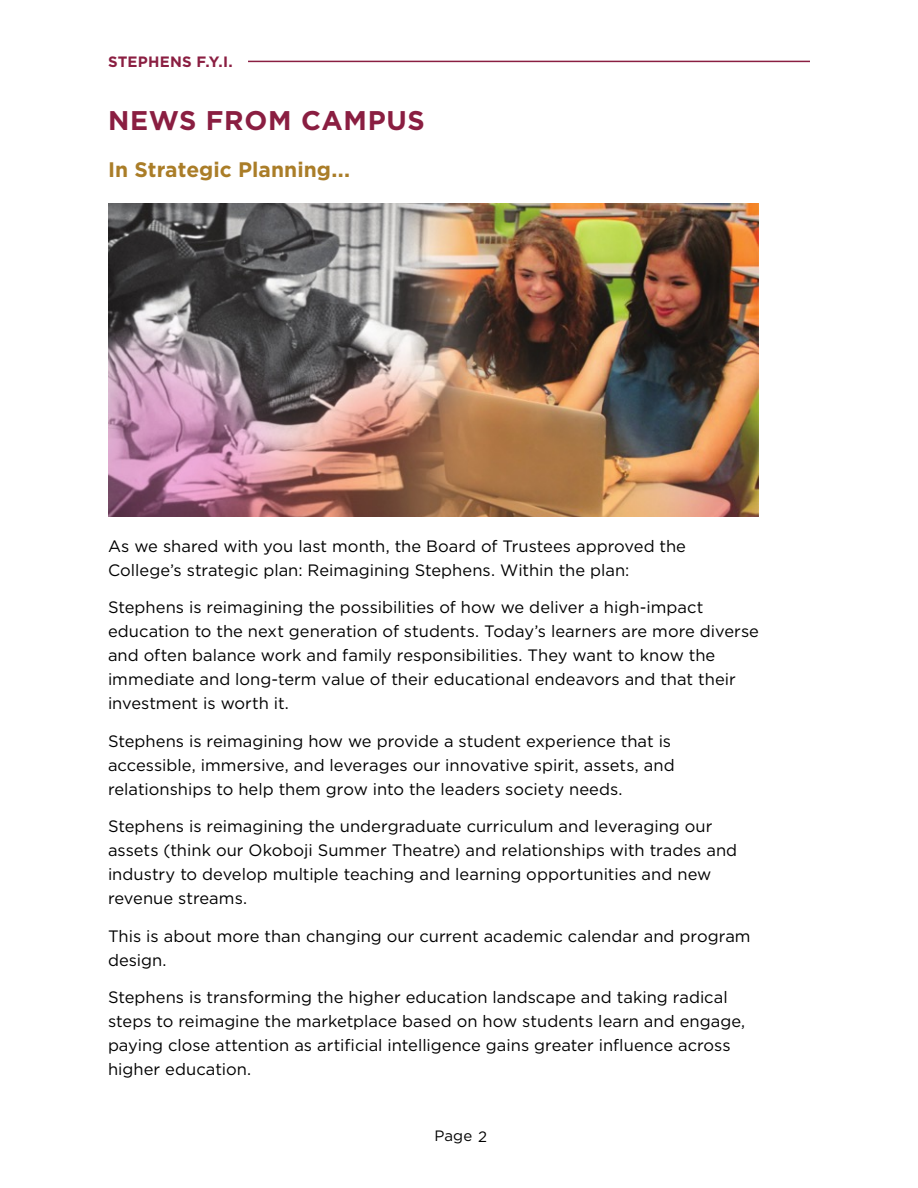
<style>
.page{position:relative;width:918px;height:1188px;background:#fff}
.page>*{position:absolute;margin:0;border:0;box-sizing:border-box;transform-origin:0 0}
.t1{font:700 27px "Gotham";letter-spacing:.025em;color:#8a1e41}
.t2{font:700 21px "Gotham";color:#aa7d28}
.t3{font:16.5px/24px "Gotham";color:#000}
.t4{font:700 15px "Gotham";letter-spacing:.015em;color:#8a1e41}
.t5{font:15px "Gotham";color:#000}
</style>
<div class="page">
<hr style="left:248px;top:61px;width:562px;height:1px;background:#8a1e41">
<img style="left:108px;top:204px;width:651px;height:312px">
<p class="t4" style="left:108px;top:52px;width:126px">STEPHENS F.Y.I.</p>
<h1 class="t1" style="left:108px;top:102px;width:318px">NEWS FROM CAMPUS</h1>
<p class="t2" style="left:108px;top:156px;width:244px">In Strategic Planning...</p>
<p class="t3" style="left:108px;top:534px;width:580px">As we shared with you last month, the Board of Trustees approved the<br>College’s strategic plan: Reimagining Stephens. Within the plan:</p>
<p class="t3" style="left:108px;top:595px;width:652px">Stephens is reimagining the possibilities of how we deliver a high-impact education to the next generation of students. Today’s learners are more diverse and often balance work and family responsibilities. They want to know the immediate and long-term value of their educational endeavors and that their investment is worth it.</p>
<p class="t3" style="left:108px;top:729px;width:568px">Stephens is reimagining how we provide a student experience that is accessible, immersive, and leverages our innovative spirit, assets, and relationships to help them grow into the leaders society needs.</p>
<p class="t3" style="left:108px;top:814px;width:631px">Stephens is reimagining the undergraduate curriculum and leveraging our assets (think our Okoboji Summer Theatre) and relationships with trades and industry to develop multiple teaching and learning opportunities and new revenue streams.</p>
<p class="t3" style="left:108px;top:924px;width:644px">This is about more than changing our current academic calendar and program design.</p>
<p class="t3" style="left:108px;top:985px;width:639px">Stephens is transforming the higher education landscape and taking radical steps to reimagine the marketplace based on how students learn and engage, paying close attention as artificial intelligence gains greater influence across higher education.</p>
<p class="t5" style="left:434px;top:1127px;width:54px">Page 2</p>
</div>
